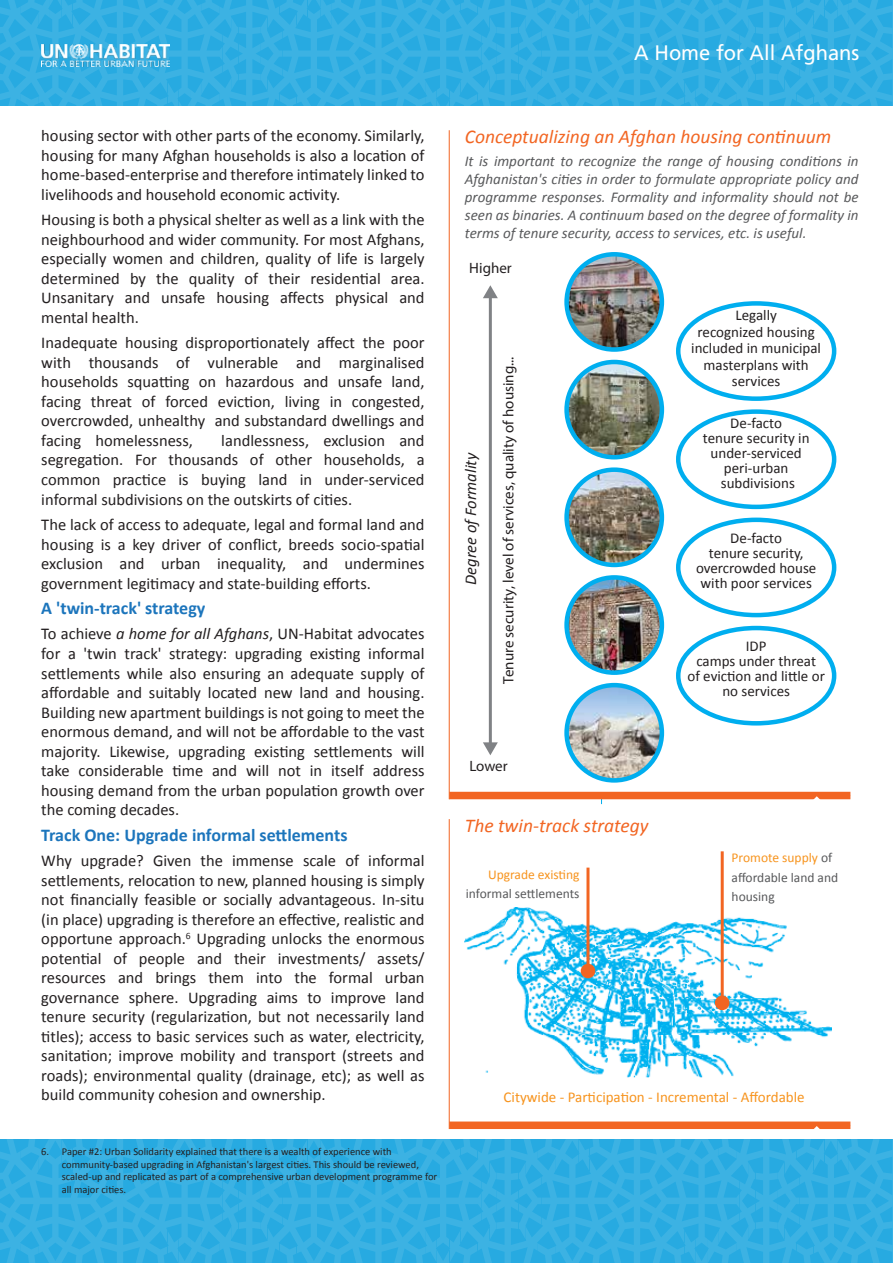
<style>
.page{position:relative;width:893px;height:1263px;background:#fff}
.page>*{position:absolute;margin:0;border:0;box-sizing:border-box;transform-origin:0 0}
.t1{font:21px "Frutiger LT Std";color:#fff;scale:.96 1}
.t2{font:italic 19.5px "Calibri";color:#f26522}
.t3{font:700 18px "Calibri";color:#1c75bc}
.t4{font:16.5px/19.5px "Calibri";color:#231f20;text-align:justify}
.t5{font:italic 16.5px "Calibri";color:#231f20}
.t6{font:italic 15px/18px "Calibri";color:#58595b;text-align:justify}
.t7{font:15px/15px "Calibri";color:#231f20;text-align:center}
.t8{font:15px "Myriad Pro";color:#231f20}
.t9{font:15px "Calibri";color:#f7941e}
.t10{font:13.5px/19.5px "Calibri";color:#58595b}
.t11{font:13.5px "Calibri";color:#f7941e}
.t12{font:10.5px/12.6px "Calibri";color:#231f20}
.s1{font-style:italic}
.s2{color:#f7941e}
</style>
<div class="page">
<svg style="left:0;top:1140px;width:893px;height:123px;background:#32aee2"></svg>
<svg style="left:0;top:0;width:893px;height:106px;background:#32aee2"></svg>
<img style="left:42px;top:44px;width:127px;height:23px">
<div style="left:449px;top:792px;width:401px;height:7px;background:#f26522"></div>
<hr style="left:449px;top:130px;width:1px;height:669px;background:#f26522">
<svg style="left:810px;top:796px;width:14px;height:4px"></svg>
<div style="left:449px;top:1121px;width:401px;height:8px;background:#f26522"></div>
<hr style="left:449px;top:819px;width:1px;height:310px;background:#f26522">
<svg style="left:814px;top:1126px;width:6px;height:3px"></svg>
<img style="left:567px;top:254px;width:95px;height:95px">
<div style="left:564px;top:252px;width:100px;height:100px;border:4px solid #00aeef;border-radius:50%"></div>
<img style="left:567px;top:362px;width:95px;height:95px;border-radius:48px">
<div style="left:564px;top:360px;width:100px;height:99px;border:4px solid #00aeef;border-radius:50%"></div>
<img style="left:567px;top:472px;width:95px;height:91px">
<div style="left:564px;top:467px;width:100px;height:100px;border:4px solid #00aeef;border-radius:50%"></div>
<img style="left:567px;top:577px;width:95px;height:95px">
<div style="left:564px;top:575px;width:100px;height:100px;border:4px solid #00aeef;border-radius:50%"></div>
<img style="left:567px;top:685px;width:95px;height:95px;border-radius:48px">
<div style="left:564px;top:683px;width:100px;height:100px;border:4px solid #00aeef;border-radius:50%"></div>
<hr style="left:489px;top:296px;width:3px;height:448px;background:#808285">
<svg style="left:483px;top:285px;width:15px;height:13px"></svg>
<svg style="left:483px;top:742px;width:15px;height:13px"></svg>
<div style="left:676px;top:626px;width:160px;height:99px;border:4px solid #00aeef;border-radius:50%"></div>
<div style="left:676px;top:301px;width:160px;height:100px;border:4px solid #00aeef;border-radius:50%"></div>
<div style="left:676px;top:518px;width:160px;height:99px;border:4px solid #00aeef;border-radius:50%"></div>
<img style="left:485px;top:1035px;width:343px;height:42px">
<img style="left:517px;top:907px;width:262px;height:128px">
<img style="left:779px;top:997px;width:53px;height:38px">
<img style="left:464px;top:907px;width:53px;height:69px">
<img style="left:779px;top:925px;width:8px;height:17px">
<div style="left:676px;top:409px;width:160px;height:100px;border:4px solid #00aeef;border-radius:50%"></div>
<div style="left:581px;top:964px;width:14px;height:14px;background:#f26522;border-radius:50%"></div>
<hr style="left:586px;top:867px;width:3px;height:104px;background:#f26522">
<div style="left:715px;top:995px;width:14px;height:15px;background:#f26522;border-radius:50%"></div>
<hr style="left:721px;top:851px;width:3px;height:152px;background:#f26522">
<p class="t4" style="left:41px;top:126px;width:385px">housing sector with other parts of the economy. Similarly, housing for many Afghan households is also a location of home-based-enterprise and therefore intimately linked to livelihoods and household economic activity.</p>
<p class="t4" style="left:41px;top:210px;width:385px">Housing is both a physical shelter as well as a link with the neighbourhood and wider community. For most Afghans, especially women and children, quality of life is largely determined by the quality of their residential area.<br>Unsanitary and unsafe housing affects physical and mental health.</p>
<p class="t4" style="left:41px;top:333px;width:385px">Inadequate housing disproportionately affect the poor with thousands of vulnerable and marginalised households squatting on hazardous and unsafe land, facing threat of forced eviction, living in congested, overcrowded, unhealthy and substandard dwellings and facing homelessness,</p>
<p class="t4" style="left:41px;top:431px;width:385px;text-indent:180px">landlessness, exclusion and segregation. For thousands of other households, a common practice is buying land in under-serviced informal subdivisions on the outskirts of cities.</p>
<p class="t4" style="left:41px;top:515px;width:385px">The lack of access to adequate, legal and formal land and housing is a key driver of conflict, breeds socio-spatial exclusion and urban inequality, and undermines government legitimacy and state-building efforts.</p>
<p class="t3" style="left:41px;top:596px;width:166px">A 'twin-track' strategy</p>
<p class="t4" style="left:41px;top:624px;width:385px">To achieve <span class="s1">a home for all Afghans</span>, UN-Habitat advocates for a 'twin track' strategy: upgrading existing informal settlements while also ensuring an adequate supply of affordable and suitably located new land and housing.<br>Building new apartment buildings is not going to meet the enormous demand, and will not be affordable to the vast majority. Likewise, upgrading existing settlements will take considerable time and will not in itself address housing demand from the urban population growth over the coming decades.</p>
<p class="t3" style="left:41px;top:823px;width:308px">Track One: Upgrade informal settlements</p>
<p class="t4" style="left:41px;top:851px;width:385px">Why upgrade? Given the immense scale of informal settlements, relocation to new, planned housing is simply not financially feasible or socially advantageous. In-situ (in place) upgrading is therefore an effective, realistic and opportune approach.<sup>6</sup> Upgrading unlocks the enormous potential of people and their investments/ assets/ resources and brings them into the formal urban governance sphere. Upgrading aims to improve land tenure security (regularization, but not necessarily land titles); access to basic services such as water, electricity, sanitation; improve mobility and transport (streets and roads); environmental quality (drainage, etc); as well as build community cohesion and ownership.</p>
<p class="t12" style="left:41px;top:1145px;width:9px">6.</p>
<p class="t12" style="left:62px;top:1145px;width:377px">Paper #2: Urban Solidarity explained that there is a wealth of experience with community-based upgrading in Afghanistan's largest cities. This should be reviewed, scaled-up and replicated as part of a comprehensive urban development programme for all major cities.</p>
<p class="t1" style="left:634px;top:40px;width:236px">A Home for All Afghans</p>
<p class="t2" style="left:465px;top:124px;width:368px">Conceptualizing an Afghan housing continuum</p>
<p class="t6" style="left:465px;top:152px;width:395px">It is important to recognize the range of housing conditions in Afghanistan's cities in order to formulate appropriate policy and programme responses. Formality and informality should not be seen as binaries. A continuum based on the degree of formality in terms of tenure security, access to services, etc. is useful.</p>
<p class="t8" style="left:469px;top:259px;width:44px">Higher</p>
<p class="t5" style="left:459px;top:585px;width:134px;rotate:-90deg">Degree ofFormality</p>
<p class="t8" style="left:499px;top:684px;width:328px;rotate:-90deg">Tenure security, level of services, quality of housing...</p>
<p class="t8" style="left:469px;top:757px;width:40px">Lower</p>
<p class="t2" style="left:465px;top:812px;width:185px">The twin-track strategy</p>
<p class="t11" style="left:488px;top:866px;width:93px">Upgrade existing</p>
<p class="t10" style="left:466px;top:884px;width:115px">informal settlements</p>
<p class="t7" style="left:691px;top:307px;width:131px;line-height:16.5px">Legally<br>recognized housing included in municipal masterplans with services</p>
<p class="t7" style="left:703px;top:416px;width:108px">De-facto<br>tenure security in under-serviced peri-urban subdivisions</p>
<p class="t7" style="left:696px;top:530px;width:122px">De-facto<br>tenure security, overcrowded house with poor services</p>
<p class="t7" style="left:687px;top:638px;width:139px">IDP<br>camps under threat<br>of eviction and little or no services</p>
<p class="t10" style="left:732px;top:848px;width:108px"><span class="s2">Promote supply</span> of affordable land and housing</p>
<p class="t9" style="left:504px;top:1087px;width:303px">Citywide - Participation - Incremental - Affordable</p>
</div>
